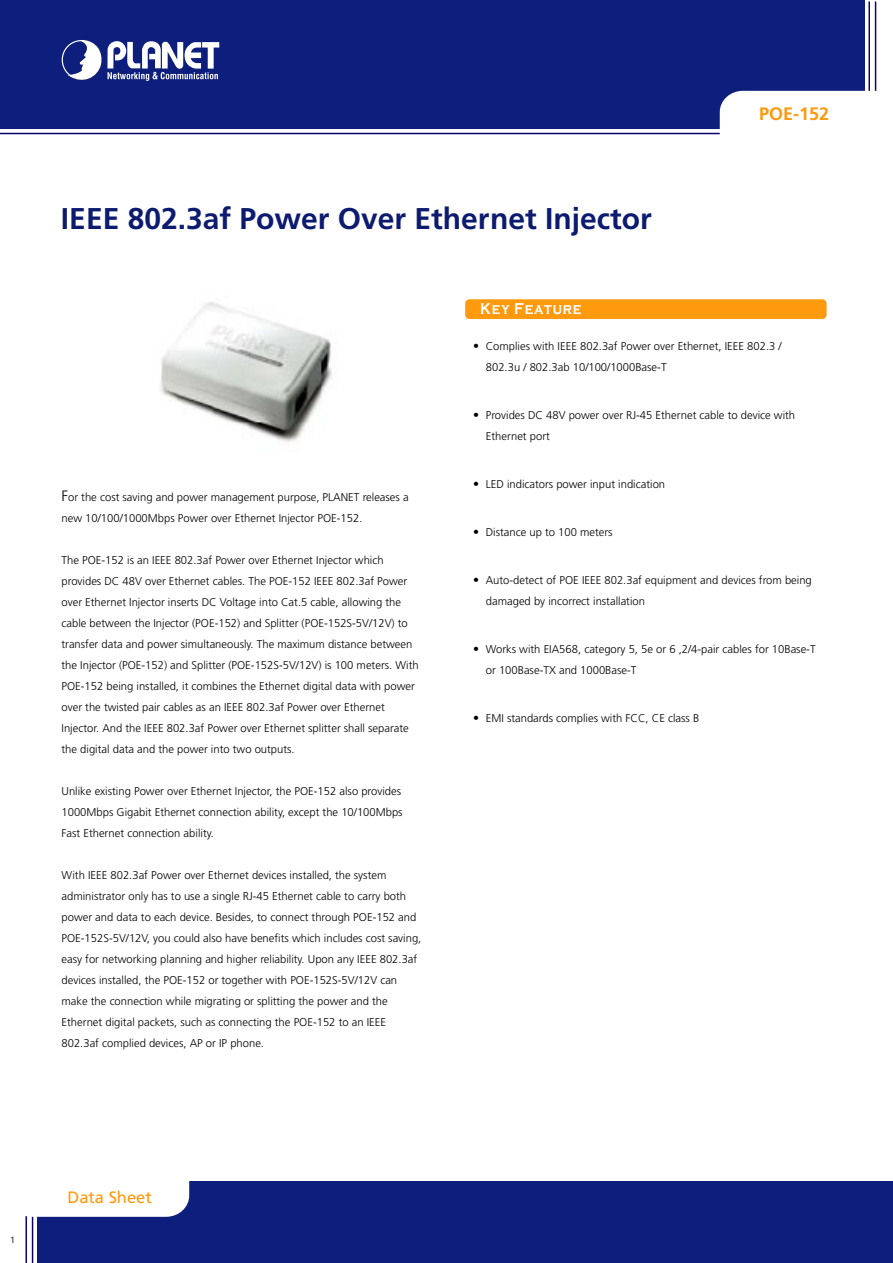
<style>
.page{position:relative;width:893px;height:1263px;background:#fff}
.page>*{position:absolute;margin:0;border:0;box-sizing:border-box;transform-origin:0 0}
.t1{font:700 30px "Frutiger";color:#0c1a6f}
.t2{font:700 18px "Frutiger";color:#ff990e}
.t3{font:16.5px "Frutiger";color:#ff990e}
.t4{font:700 16.2px "Copperplate Gothic";letter-spacing:.06em;color:#fff;scale:.83 1}
.t5{font:300 11.25px/21px "Frutiger";color:#000}
.t6{font:9px "Frutiger";color:#333}
.s1{font-size:15px}
.s2{font-weight:700;font-size:12px}
</style>
<div class="page">
<div style="left:0;top:1px;width:864px;height:128px;background:#0e1e7d"></div>
<hr style="left:868px;top:2px;width:2px;height:127px;background:#110070">
<hr style="left:875px;top:2px;width:1px;height:127px;background:#110070">
<svg style="left:62px;top:40px;width:157px;height:41px"></svg>
<div style="left:720px;top:91px;width:156px;height:38px;background:#fff"></div>
<hr style="left:0;top:133px;width:720px;height:1px;background:#110070">
<div style="left:37px;top:1181px;width:856px;height:82px;background:#0e1e7d"></div>
<hr style="left:32px;top:1181px;width:1px;height:82px;background:#0f0063">
<hr style="left:25px;top:1181px;width:2px;height:82px;background:#110070">
<img style="left:160px;top:302px;width:172px;height:140px">
<div style="left:8px;top:1152px;width:181px;height:65px;background:#fff;border-radius:22px"></div>
<div style="left:465px;top:299px;width:362px;height:20px;background:#ff990e;border-radius:4px"></div>
<h1 class="t1" style="left:61px;top:201px;width:592px">IEEE 802.3af Power Over Ethernet Injector</h1>
<h3 class="t4" style="left:480px;top:300px;width:124px">Key Feature</h3>
<h2 class="t2" style="left:759px;top:104px;width:72px">POE-152</h2>
<p class="t5" style="left:62px;top:486px;width:349px"><span class="s1">F</span>or the cost saving and power management purpose, PLANET releases a new 10/100/1000Mbps Power over Ethernet Injector POE-152.</p>
<p class="t5" style="left:62px;top:549px;width:359px">The POE-152 is an IEEE 802.3af Power over Ethernet Injector which provides DC 48V over Ethernet cables. The POE-152 IEEE 802.3af Power over Ethernet Injector inserts DC Voltage into Cat.5 cable, allowing the cable between the Injector (POE-152) and Splitter (POE-152S-5V/12V) to transfer data and power simultaneously. The maximum distance between the Injector (POE-152) and Splitter (POE-152S-5V/12V) is 100 meters. With POE-152 being installed, it combines the Ethernet digital data with power over the twisted pair cables as an IEEE 802.3af Power over Ethernet Injector. And the IEEE 802.3af Power over Ethernet splitter shall separate the digital data and the power into two outputs.</p>
<p class="t5" style="left:62px;top:780px;width:343px">Unlike existing Power over Ethernet Injector, the POE-152 also provides<br>1000Mbps Gigabit Ethernet connection ability, except the 10/100Mbps<br>Fast Ethernet connection ability.</p>
<p class="t5" style="left:62px;top:864px;width:361px">With IEEE 802.3af Power over Ethernet devices installed, the system administrator only has to use a single RJ-45 Ethernet cable to carry both power and data to each device. Besides, to connect through POE-152 and POE-152S-5V/12V, you could also have benefits which includes cost saving, easy for networking planning and higher reliability. Upon any IEEE 802.3af devices installed, the POE-152 or together with POE-152S-5V/12V can make the connection while migrating or splitting the power and the Ethernet digital packets, such as connecting the POE-152 to an IEEE 802.3af complied devices, AP or IP phone.</p>
<p class="t5" style="left:486px;top:336px;width:297px;text-indent:-13px"><span class="s2">•</span> Complies with IEEE 802.3af Power over Ethernet, IEEE 802.3 /<br>802.3u / 802.3ab 10/100/1000Base-T</p>
<p class="t5" style="left:486px;top:405px;width:311px;text-indent:-13px"><span class="s2">•</span> Provides DC 48V power over RJ-45 Ethernet cable to device with<br>Ethernet port</p>
<p class="t5" style="left:473px;top:474px;width:194px"><span class="s2">•</span> LED indicators power input indication</p>
<p class="t5" style="left:473px;top:522px;width:141px"><span class="s2">•</span> Distance up to 100 meters</p>
<p class="t5" style="left:486px;top:570px;width:327px;text-indent:-13px"><span class="s2">•</span> Auto-detect of POE IEEE 802.3af equipment and devices from being damaged by incorrect installation</p>
<p class="t5" style="left:486px;top:639px;width:331px;text-indent:-13px"><span class="s2">•</span> Works with EIA568, category 5, 5e or 6 ,2/4-pair cables for 10Base-T or 100Base-TX and 1000Base-T</p>
<p class="t5" style="left:473px;top:708px;width:228px"><span class="s2">•</span> EMI standards complies with FCC, CE class B</p>
<p class="t6" style="left:10px;top:1234px;width:7px">1</p>
<h3 class="t3" style="left:67px;top:1187px;width:86px">Data Sheet</h3>
</div>
